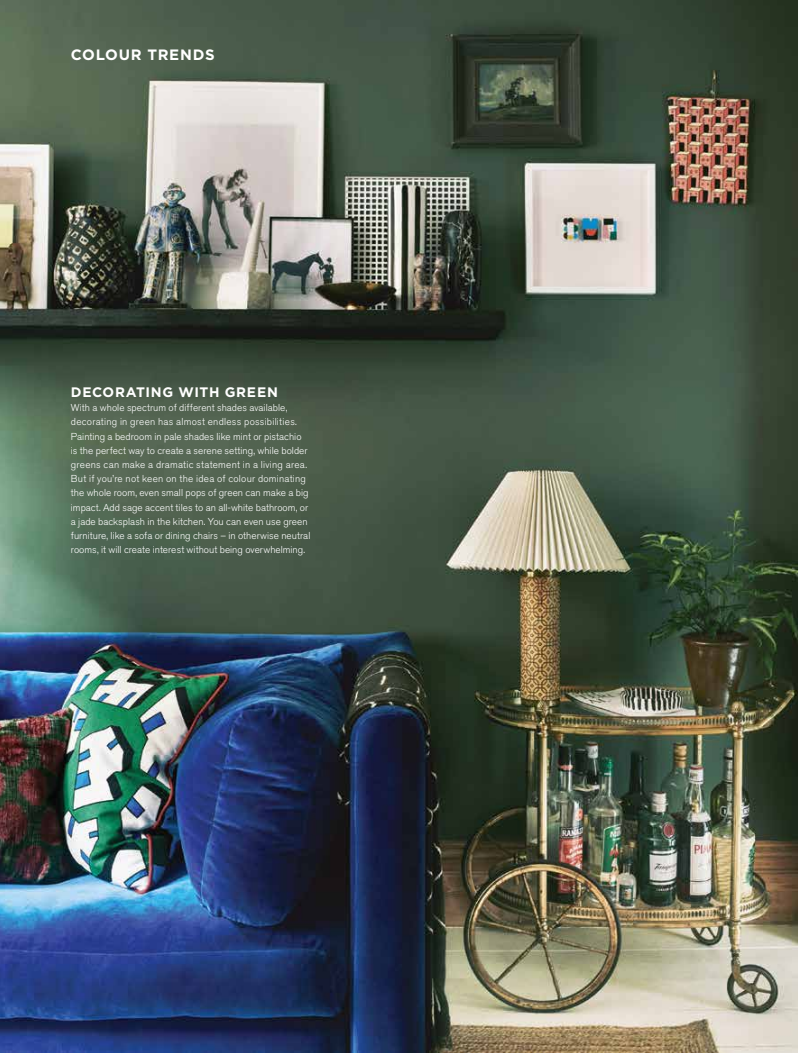
<style>
.page{position:relative;width:798px;height:1053px;background:#fff}
.page>*{position:absolute;margin:0;border:0;box-sizing:border-box;transform-origin:0 0}
.t1{font:700 15px "Gotham";letter-spacing:.045em;color:#fff}
.t2{font:700 13.75px "Gotham";letter-spacing:.05em;color:#fff}
.t3{font:300 10px/14.1px "Akzidenz Grotesk Pro";letter-spacing:.005em;color:#fff}
</style>
<div class="page">
<img style="left:0;top:0;width:797px;height:1052px">
<h1 class="t1" style="left:71px;top:45px;width:145px">COLOUR TRENDS</h1>
<h2 class="t2" style="left:71px;top:383px;width:208px">DECORATING WITH GREE N</h2>
<p class="t3" style="left:71px;top:400px;width:241px">With a whole spectrum of different shades available, decorating in green has almost endless possibilities.<br>Painting a bedroom in pale shades like mint or pistachio is the perfect way to create a serene setting, while bolder greens can make a dramatic statement in a living area.<br>But if you’re not keen on the idea of colour dominating the whole room, even small pops of green can make a big impact. Add sage accent tiles to an all-white bathroom, or a jade backsplash in the kitchen. You can even use green furniture, like a sofa or dining chairs – in otherwise neutral rooms, it will create interest without being overwhelming.</p>
</div>
